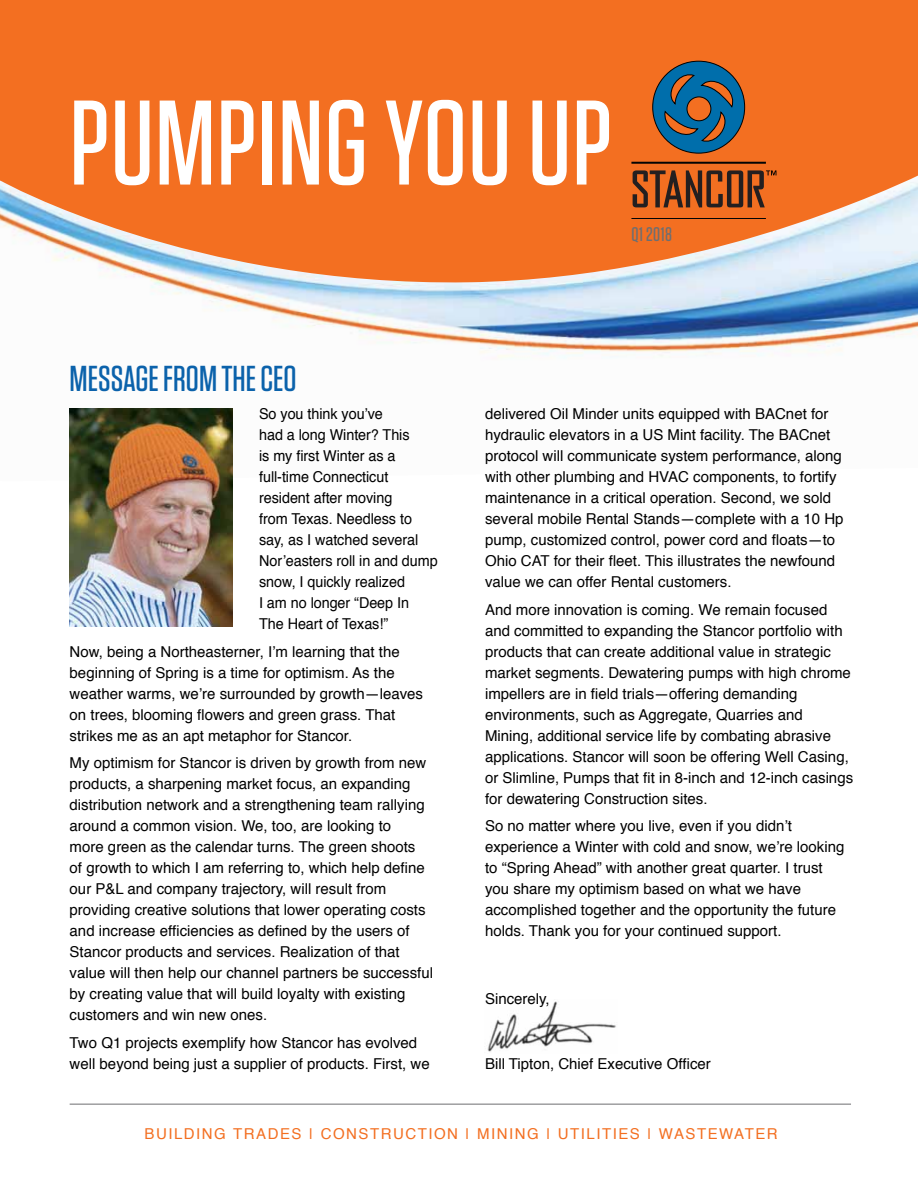
<style>
.page{position:relative;width:918px;height:1188px;background:#fff}
.page>*{position:absolute;margin:0;border:0;box-sizing:border-box;transform-origin:0 0}
.t1{font:500 120px "Tungsten";letter-spacing:.01em;color:#fff}
.t2{font:500 36px "Tungsten";color:#0b62ab}
.t3{font:500 19.65px "Tungsten";letter-spacing:.02em;color:#6d6e71}
.t4{font:15px/21px "Helvetica";color:#000}
.t5{font:15px/21px "Helvetica";color:#000;scale:.96 1}
.t6{font:15px "Helvetica";letter-spacing:.1em;color:#f36f21}
</style>
<div class="page">
<img style="left:69px;top:287px;width:849px;height:194px">
<svg style="left:0;top:0;width:918px;height:287px;background:#ee7f3e"></svg>
<hr style="left:631px;top:162px;width:135px;height:2px;background:#030404">
<svg style="left:652px;top:61px;width:93px;height:93px;background:#56656c"></svg>
<hr style="left:631px;top:218px;width:135px;height:1px;background:#030404">
<svg style="left:633px;top:170px;width:143px;height:37px;background:#974b20"></svg>
<hr style="left:70px;top:1104px;width:781px;height:1px;background:#6d6e71">
<img style="left:487px;top:1001px;width:129px;height:51px">
<img style="left:70px;top:408px;width:162px;height:219px">
<h1 class="t1" style="left:70px;top:80px;width:498px">PUMPING YOU UP</h1>
<h3 class="t3" style="left:632px;top:224px;width:42px">Q1 2018</h3>
<h2 class="t2" style="left:70px;top:360px;width:215px">MESSAGE FROM THE CEO</h2>
<p class="t5" style="left:259px;top:404px;width:188px">So you think you’ve<br>had a long Winter? This<br>is my first Winter as a full-time Connecticut resident after moving<br>from Texas. Needless to say, as I watched several<br>Nor’easters roll in and dump snow, I quickly realized<br>I am no longer “Deep In<br>The Heart of Texas!”</p>
<p class="t4" style="left:70px;top:641px;width:355px">Now, being a Northeasterner, I’m learning that the beginning of Spring is a time for optimism. As the weather warms, we’re surrounded by growth—leaves on trees, blooming flowers and green grass. That strikes me as an apt metaphor for Stancor.</p>
<p class="t4" style="left:70px;top:753px;width:365px">My optimism for Stancor is driven by growth from new products, a sharpening market focus, an expanding distribution network and a strengthening team rallying around a common vision. We, too, are looking to<br>more green as the calendar turns. The green shoots<br>of growth to which I am referring to, which help define our P&amp;L and company trajectory, will result from providing creative solutions that lower operating costs and increase efficiencies as defined by the users of Stancor products and services. Realization of that value will then help our channel partners be successful by creating value that will build loyalty with existing customers and win new ones.</p>
<p class="t4" style="left:70px;top:1033px;width:362px">Two Q1 projects exemplify how Stancor has evolved well beyond being just a supplier of products. First, we</p>
<p class="t4" style="left:485px;top:404px;width:360px">delivered Oil Minder units equipped with BACnet for hydraulic elevators in a US Mint facility. The BACnet protocol will communicate system performance, along with other plumbing and HVAC components, to fortify maintenance in a critical operation. Second, we sold several mobile Rental Stands—complete with a 10 Hp pump, customized control, power cord and floats—to Ohio CAT for their fleet. This illustrates the newfound value we can offer Rental customers.</p>
<p class="t4" style="left:485px;top:599px;width:370px">And more innovation is coming. We remain focused and committed to expanding the Stancor portfolio with products that can create additional value in strategic market segments. Dewatering pumps with high chrome impellers are in field trials—offering demanding environments, such as Aggregate, Quarries and Mining, additional service life by combating abrasive applications. Stancor will soon be offering Well Casing, or Slimline, Pumps that fit in 8-inch and 12-inch casings for dewatering Construction sites.</p>
<p class="t4" style="left:485px;top:816px;width:361px">So no matter where you live, even if you didn’t experience a Winter with cold and snow, we’re looking to “Spring Ahead” with another great quarter. I trust you share my optimism based on what we have accomplished together and the opportunity the future holds. Thank you for your continued support.</p>
<p class="t4" style="left:485px;top:989px;width:66px">Sincerely,</p>
<p class="t4" style="left:485px;top:1054px;width:227px">Bill Tipton, Chief Executive Officer</p>
<p class="t6" style="left:145px;top:1122px;width:214px">BUILDING TRADES | constru</p>
<p class="t6" style="left:405px;top:1122px;width:96px">ction | mining</p>
<p class="t6" style="left:546px;top:1122px;width:22px">| utilities</p>
<p class="t6" style="left:647px;top:1122px;width:39px">| waste</p>
<p class="t6" style="left:719px;top:1122px;width:27px">water</p>
</div>
